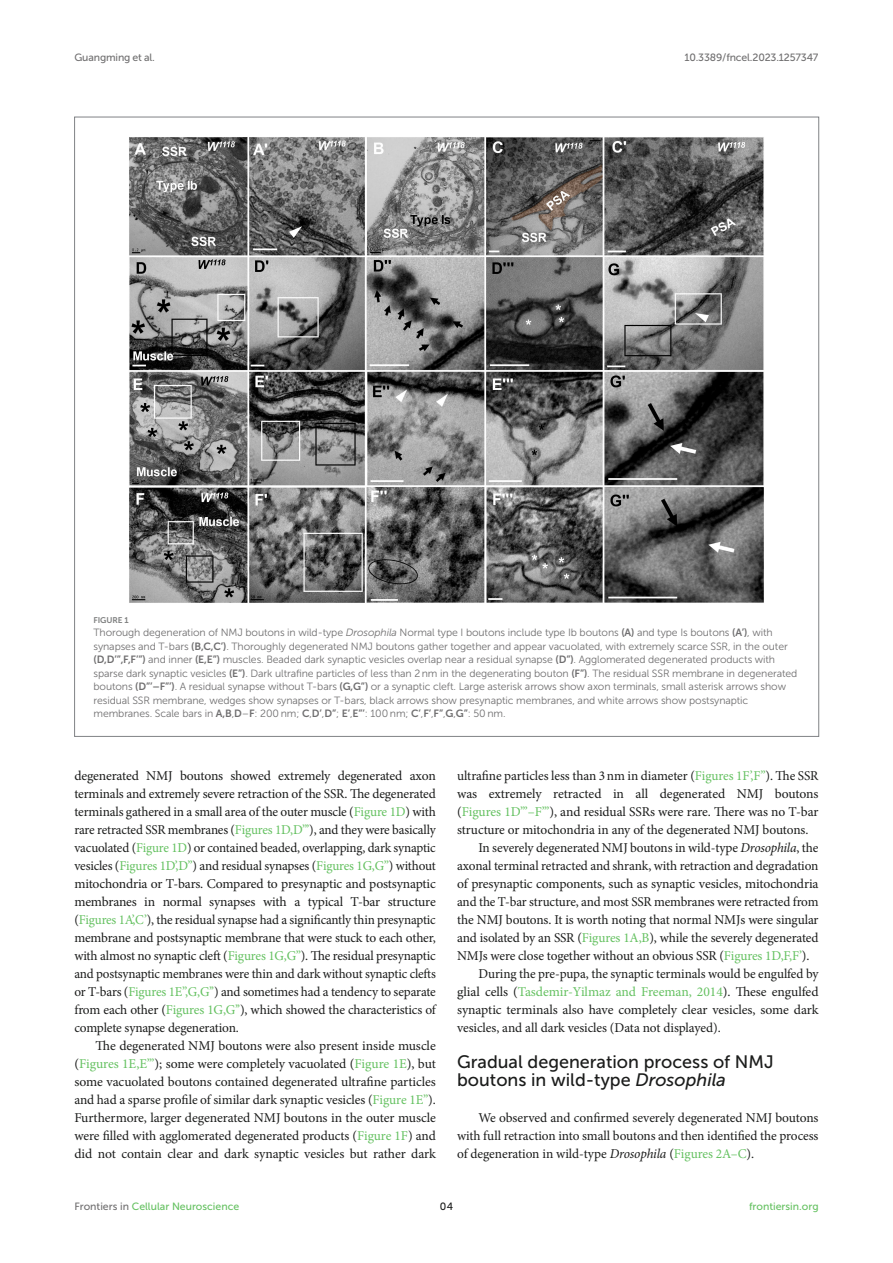
<style>
.page{position:relative;width:893px;height:1263px;background:#fff}
.page>*{position:absolute;margin:0;border:0;box-sizing:border-box;transform-origin:0 0}
.HEAD_2{font:18px/18px "Museo Sans 500";color:#1b1c1b}
.TEXT{font:13.5px/18px "Minion Pro";letter-spacing:-.01em;color:#1b1c1b;text-align:justify}
.TEXT_FLUSH{font:13.5px/18px "Minion Pro";letter-spacing:-.005em;color:#1b1c1b;text-align:justify}
.FIG_LEG{font:10.5px/13.5px "Museo Sans 300";letter-spacing:-.01em;color:#706f70}
.t1{font:10.5px "Museo Sans 500";color:#65c161}
.t2{font:10.5px "Museo Sans 500";letter-spacing:-.015em;color:#706f70}
.t3{font:10.5px "Museo Sans 500";color:#1b1c1b}
.FIG_HD{font:8.25px "Museo Sans 700";letter-spacing:-.01em;color:#7e7f7f}
.s1{font-style:italic}
.s2{font-family:"Museo Sans 700"}
.s3{color:#65c161}
.s4{color:#706f70}
</style>
<div class="page">
<img style="left:129px;top:137px;width:635px;height:466px">
<p class="t2" style="left:74px;top:51px;width:82px">Guangming et al.</p>
<p class="t2" style="left:684px;top:51px;width:136px">10.3389/fncel.2023.1257347</p>
<p class="FIG_HD" style="left:94px;top:615px;width:37px">FIGURE 1</p>
<p class="FIG_LEG" style="left:94px;top:626px;width:705px">Thorough degeneration of NMJ boutons in wild-type <span class="s1">Drosophila</span> Normal type I boutons include type Ib boutons <span class="s2">(A)</span> and type Is boutons <span class="s2">(A’)</span>, with synapses and T-bars <span class="s2">(B,C,C’)</span>. Thoroughly degenerated NMJ boutons gather together and appear vacuolated, with extremely scarce SSR, in the outer <span class="s2">(D,D’”,F,F’”)</span> and inner <span class="s2">(E,E”)</span> muscles. Beaded dark synaptic vesicles overlap near a residual synapse <span class="s2">(D”)</span>. Agglomerated degenerated products with sparse dark synaptic vesicles <span class="s2">(E”)</span>. Dark ultrafine particles of less than 2 nm in the degenerating bouton <span class="s2">(F”)</span>. The residual SSR membrane in degenerated boutons <span class="s2">(D”’–F”’)</span>. A residual synapse without T-bars <span class="s2">(G,G”)</span> or a synaptic cleft. Large asterisk arrows show axon terminals, small asterisk arrows show residual SSR membrane, wedges show synapses or T-bars, black arrows show presynaptic membranes, and white arrows show postsynaptic membranes. Scale bars in <span class="s2">A,B</span>,<span class="s2">D</span>–<span class="s2">F</span>: 200 nm; <span class="s2">C</span>,<span class="s2">D’</span>,<span class="s2">D”</span>; <span class="s2">E’</span>,<span class="s2">E”’</span>: 100 nm; <span class="s2">C’</span>,<span class="s2">F’</span>,<span class="s2">F”</span>,<span class="s2">G</span>,<span class="s2">G”</span>: 50 nm.</p>
<p class="TEXT" style="left:74px;top:767px;width:363px">degenerated NMJ boutons showed extremely degenerated axon terminals and extremely severe retraction of the SSR. The degenerated terminals gathered in a small area of the outer muscle (<span class="s3">Figure 1D</span>) with rare retracted SSR membranes (<span class="s3">Figures 1D,D’’’</span>), and they were basically vacuolated (<span class="s3">Figure 1D</span>) or contained beaded, overlapping, dark synaptic vesicles (<span class="s3">Figures 1D’,D’’</span>) and residual synapses (<span class="s3">Figures 1G,G’’</span>) without mitochondria or T-bars. Compared to presynaptic and postsynaptic membranes in normal synapses with a typical T-bar structure (<span class="s3">Figures 1A’,C’</span>), the residual synapse had a significantly thin presynaptic membrane and postsynaptic membrane that were stuck to each other, with almost no synaptic cleft (<span class="s3">Figures 1G,G’’</span>). The residual presynaptic and postsynaptic membranes were thin and dark without synaptic clefts or T-bars (<span class="s3">Figures 1E’’,G,G’’</span>) and sometimes had a tendency to separate from each other (<span class="s3">Figures 1G,G’’</span>), which showed the characteristics of complete synapse degeneration.</p>
<p class="TEXT" style="left:74px;top:1037px;width:363px;text-indent:21px">The degenerated NMJ boutons were also present inside muscle (<span class="s3">Figures 1E,E’’’</span>); some were completely vacuolated (<span class="s3">Figure 1E</span>), but some vacuolated boutons contained degenerated ultrafine particles and had a sparse profile of similar dark synaptic vesicles (<span class="s3">Figure 1E’’</span>).<br>Furthermore, larger degenerated NMJ boutons in the outer muscle were filled with agglomerated degenerated products (<span class="s3">Figure 1F</span>) and did not contain clear and dark synaptic vesicles but rather dark</p>
<p class="TEXT" style="left:457px;top:767px;width:363px">ultrafine particles less than 3nm in diameter (<span class="s3">Figures 1F’,F’’</span>). The SSR was extremely retracted in all degenerated NMJ boutons (<span class="s3">Figures 1D’’’–F’’’</span>), and residual SSRs were rare. There was no T-bar structure or mitochondria in any of the degenerated NMJ boutons.</p>
<p class="TEXT" style="left:457px;top:839px;width:363px;text-indent:21px">In severely degenerated NMJ boutons in wild-type <span class="s1">Drosophila</span>, the axonal terminal retracted and shrank, with retraction and degradation of presynaptic components, such as synaptic vesicles, mitochondria and the T-bar structure, and most SSR membranes were retracted from the NMJ boutons. It is worth noting that normal NMJs were singular and isolated by an SSR (<span class="s3">Figures 1A,B</span>), while the severely degenerated NMJs were close together without an obvious SSR (<span class="s3">Figures 1D,F,F’</span>).</p>
<p class="TEXT" style="left:457px;top:965px;width:363px;text-indent:21px">During the pre-pupa, the synaptic terminals would be engulfed by glial cells (<span class="s3">Tasdemir-Yilmaz and Freeman, 2014</span>). These engulfed synaptic terminals also have completely clear vesicles, some dark vesicles, and all dark vesicles (Data not displayed).</p>
<p class="HEAD_2" style="left:457px;top:1053px;width:318px">Gradual degeneration process of NMJ boutons in wild-type <span class="s1">Drosophila</span></p>
<p class="TEXT_FLUSH" style="left:457px;top:1109px;width:363px;text-indent:21px">We observed and confirmed severely degenerated NMJ boutons with full retraction into small boutons and then identified the process of degeneration in wild-type <span class="s1">Drosophila</span> (<span class="s3">Figures 2A–C</span>).</p>
<p class="t1" style="left:74px;top:1200px;width:166px"><span class="s4">Frontiers in</span> Cellular Neuroscience</p>
<p class="t3" style="left:440px;top:1200px;width:15px">04</p>
<p class="t1" style="left:749px;top:1200px;width:71px">frontiersin.org</p>
</div>
